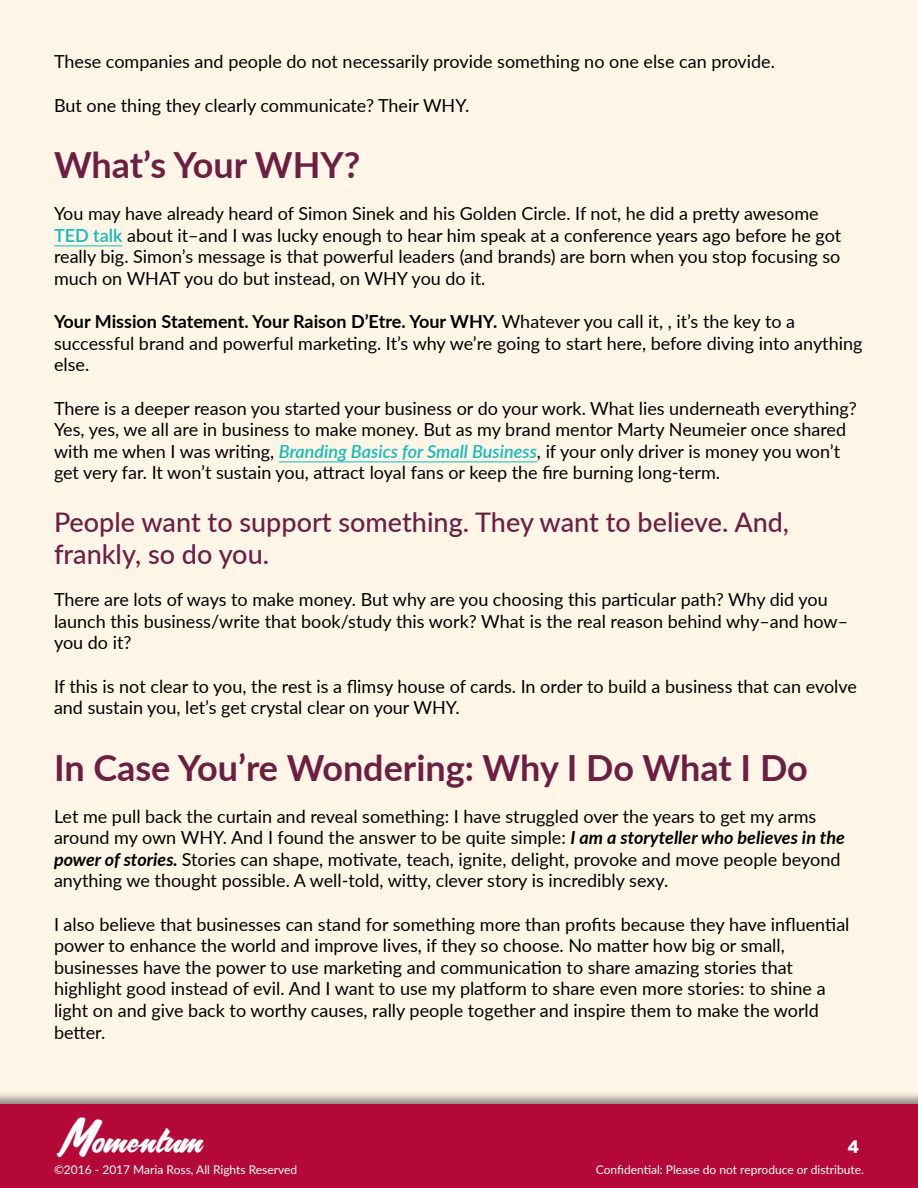
<style>
.page{position:relative;width:918px;height:1188px;background:#fff}
.page>*{position:absolute;margin:0;border:0;box-sizing:border-box;transform-origin:0 0}
.t1{font:700 36px "Lato";color:#6d1e43}
.t2{font:33px "Carosello";color:#fff}
.t3{font:500 27px/32.4px "Lato";color:#6d1e43}
.t4{font:18px/21.6px "Lato";color:#000}
.t5{font:700 18px "Intrepid";color:#fff}
.t6{font:12px "Lato";color:#fff}
.s1{font-weight:600;color:#14bbbb}
.s2{font-weight:700}
.s3{font-weight:600;font-style:italic;color:#14bbbb}
.s4{font-weight:700;font-style:italic}
.s5{font-size:47.85px}
</style>
<div class="page">
<div style="left:0;top:1091px;width:918px;height:97px;background:#000;opacity:.45"></div>
<div style="left:0;top:1104px;width:918px;height:84px;background:#b30838"></div>
<hr style="left:54px;top:245px;width:69px;height:1px;background:#14bbbb">
<hr style="left:279px;top:461px;width:258px;height:1px;background:#14bbbb">
<p class="t4" style="left:54px;top:50px;width:723px">These companies and people do not necessarily provide something no one else can provide.</p>
<p class="t4" style="left:54px;top:94px;width:417px">But one thing they clearly communicate? Their WHY.</p>
<h1 class="t1" style="left:54px;top:139px;width:308px">What’s Your WHY?</h1>
<p class="t4" style="left:54px;top:202px;width:789px">You may have already heard of Simon Sinek and his Golden Circle. If not, he did a pretty awesome <span class="s1">TED talk</span> about it–and I was lucky enough to hear him speak at a conference years ago before he got really big. Simon’s message is that powerful leaders (and brands) are born when you stop focusing so much on WHAT you do but instead, on WHY you do it.</p>
<p class="t4" style="left:54px;top:310px;width:810px"><span class="s2">Your Mission Statement. Your Raison D’Etre. Your WHY.</span> Whatever you call it, , it’s the key to a successful brand and powerful marketing. It’s why we’re going to start here, before diving into anything else.</p>
<p class="t4" style="left:54px;top:396px;width:804px">There is a deeper reason you started your business or do your work. What lies underneath everything?<br>Yes, yes, we all are in business to make money. But as my brand mentor Marty Neumeier once shared with me when I was writing, <span class="s3">Branding Basics for Small Business</span>, if your only driver is money you won’t get very far. It won’t sustain you, attract loyal fans or keep the fire burning long-term.</p>
<h3 class="t3" style="left:54px;top:505px;width:737px">People want to support something. They want to believe. And, frankly, so do you.</h3>
<p class="t4" style="left:54px;top:588px;width:796px">There are lots of ways to make money. But why are you choosing this particular path? Why did you launch this business/write that book/study this work? What is the real reason behind why–and how– you do it?</p>
<p class="t4" style="left:54px;top:675px;width:805px">If this is not clear to you, the rest is a flimsy house of cards. In order to build a business that can evolve and sustain you, let’s get crystal clear on your WHY.</p>
<h1 class="t1" style="left:54px;top:741px;width:755px">In Case You’re Wondering: Why I Do What I Do</h1>
<p class="t4" style="left:54px;top:805px;width:793px">Let me pull back the curtain and reveal something: I have struggled over the years to get my arms around my own WHY. And I found the answer to be quite simple: <span class="s4">I am a storyteller who believes in the power of stories.</span> Stories can shape, motivate, teach, ignite, delight, provoke and move people beyond anything we thought possible. A well-told, witty, clever story is incredibly sexy.</p>
<p class="t4" style="left:54px;top:913px;width:797px">I also believe that businesses can stand for something more than profits because they have influential power to enhance the world and improve lives, if they so choose. No matter how big or small, businesses have the power to use marketing and communication to share amazing stories that highlight good instead of evil. And I want to use my platform to share even more stories: to shine a light on and give back to worthy causes, rally people together and inspire them to make the world better.</p>
<h2 class="t2" style="left:64px;top:1125px;width:141px"><span class="s5">M</span>omentum</h2>
<p class="t5" style="left:848px;top:1136px;width:13px">4</p>
<p class="t6" style="left:54px;top:1161px;width:245px">©2016 - 2017 Maria Ross, All Rights Reserved</p>
<p class="t6" style="left:596px;top:1161px;width:270px">Confidential: Please do not reproduce or distribute.</p>
</div>
